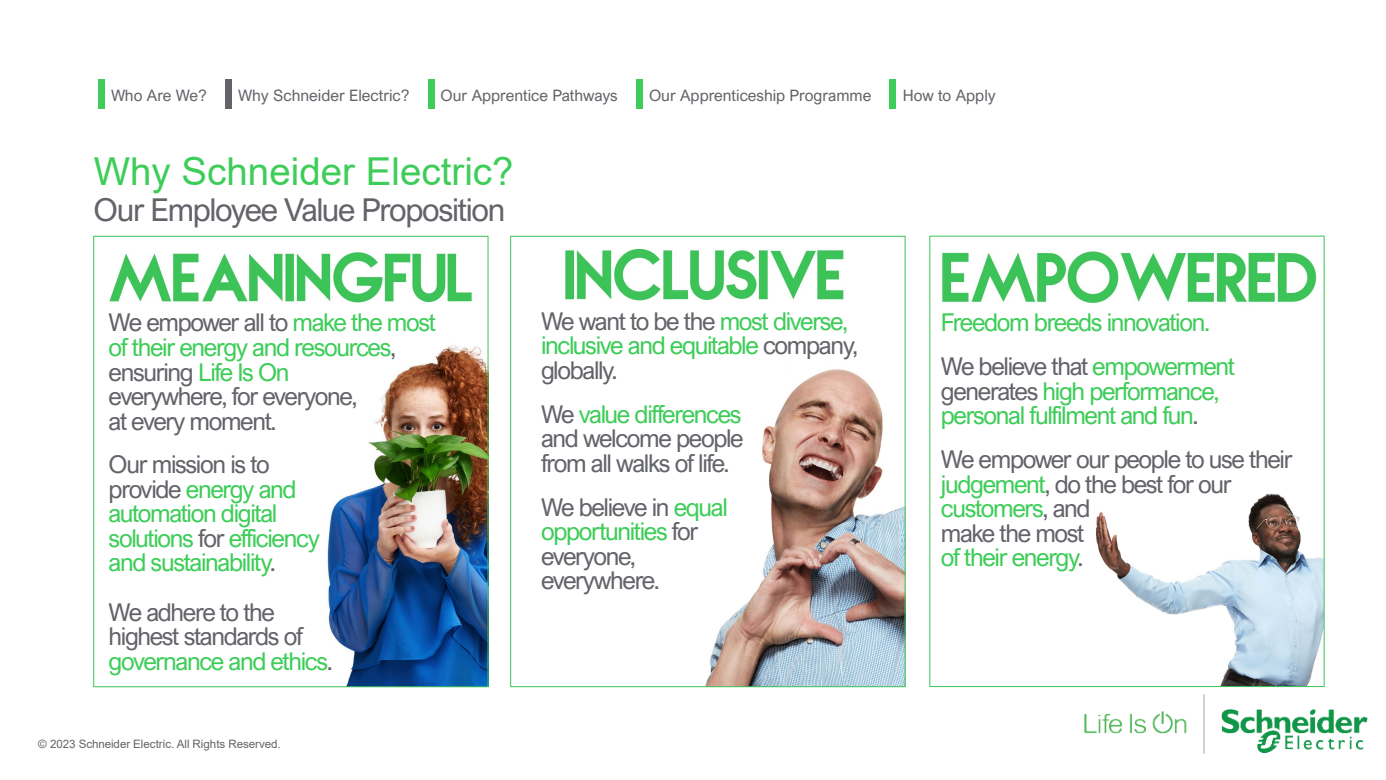
<style>
.page{position:relative;width:1386px;height:780px;background:#fff}
.page>*{position:absolute;margin:0;border:0;box-sizing:border-box;transform-origin:0 0}
.t1{font:38.5px "Arial";color:#3dcd58}
.t2{font:31.5px "Arial Nova";letter-spacing:-.04em;color:#626469}
.t3{font:24.5px/24.5px "Arial Nova";letter-spacing:-.055em;color:#626469}
.t4{font:24.5px/24.5px "Arial Nova";letter-spacing:-.055em;color:#3dcd58}
.t5{font:15.75px "Arial Nova";color:#626469}
.t6{font:11.55px "Arial";letter-spacing:-.005em;color:#626469}
.s1{color:#3dcd58}
.s2{color:#626469}
</style>
<div class="page">
<img style="left:1084px;top:694px;width:283px;height:59px">
<img style="left:1095px;top:493px;width:226px;height:191px">
<img style="left:706px;top:369px;width:197px;height:315px">
<div style="left:720px;top:321px;width:68px;height:52px;background:#fff"></div>
<div style="left:645px;top:342px;width:109px;height:90px;background:#fff"></div>
<img style="left:327px;top:345px;width:159px;height:339px">
<img style="left:109px;top:252px;width:363px;height:51px">
<img style="left:942px;top:251px;width:375px;height:53px">
<img style="left:565px;top:249px;width:279px;height:52px">
<div style="left:300px;top:434px;width:68px;height:52px;background:#fff"></div>
<div style="left:98px;top:79px;width:7px;height:29px;background:#3dcd58"></div>
<div style="left:225px;top:79px;width:7px;height:29px;background:#626469"></div>
<div style="left:635px;top:79px;width:7px;height:29px;background:#3dcd58"></div>
<div style="left:889px;top:79px;width:7px;height:29px;background:#3dcd58"></div>
<div style="left:428px;top:79px;width:6px;height:29px;background:#3dcd58"></div>
<p class="t5" style="left:111px;top:86px;width:97px">Who Are We?</p>
<p class="t5" style="left:238px;top:86px;width:173px">Why Schneider Electric?</p>
<p class="t5" style="left:440px;top:86px;width:179px">Our Apprentice Pathways</p>
<p class="t5" style="left:649px;top:86px;width:224px">Our Apprenticeship Programme</p>
<p class="t5" style="left:902px;top:86px;width:94px">How to Apply</p>
<p class="t1" style="left:94px;top:144px;width:421px">Why Schneider Electric?</p>
<p class="t2" style="left:94px;top:192px;width:413px">Our Employee Value Proposition</p>
<p class="t3" style="left:109px;top:310px;width:329px">We empower all to <span class="s1">make the most of their energy and resources</span>, ensuring <span class="s1">Life Is On<br></span>everywhere, for everyone,<br>at every moment.</p>
<p class="t4" style="left:109px;top:452px;width:213px"><span class="s2">Our mission is to provide</span> energy and automation digital solutions <span class="s2">for</span> efficiency and sustainability<span class="s2">.</span></p>
<p class="t3" style="left:109px;top:599px;width:226px">We adhere to the highest standards of <span class="s1">governance and ethics</span>.</p>
<p class="t6" style="left:38px;top:735px;width:244px">© 2023 Schneider Electric. All Rights Reserved.</p>
<p class="t4" style="left:541px;top:308px;width:319px"><span class="s2">We want to be the</span> most diverse, inclusive and equitable <span class="s2">company, globally.</span></p>
<p class="t3" style="left:541px;top:401px;width:204px;text-align:justify">We <span class="s1">value differences </span>and welcome people from all walks of life.</p>
<p class="t3" style="left:541px;top:494px;width:188px">We believe in <span class="s1">equal opportunities</span> for everyone, everywhere.</p>
<p class="t4" style="left:940px;top:310px;width:271px">Freedom breeds innovation.</p>
<p class="t4" style="left:940px;top:354px;width:295px"><span class="s2">We believe that</span> empowerment <span class="s2">generates</span> high performance, personal fulfilment and fun<span class="s2">.</span></p>
<p class="t3" style="left:940px;top:447px;width:353px">We empower our people to use their <span class="s1">judgement</span>, do the best for our <span class="s1">customers</span>, and<br>make the most<br><span class="s1">of their energy</span>.</p>
</div>
